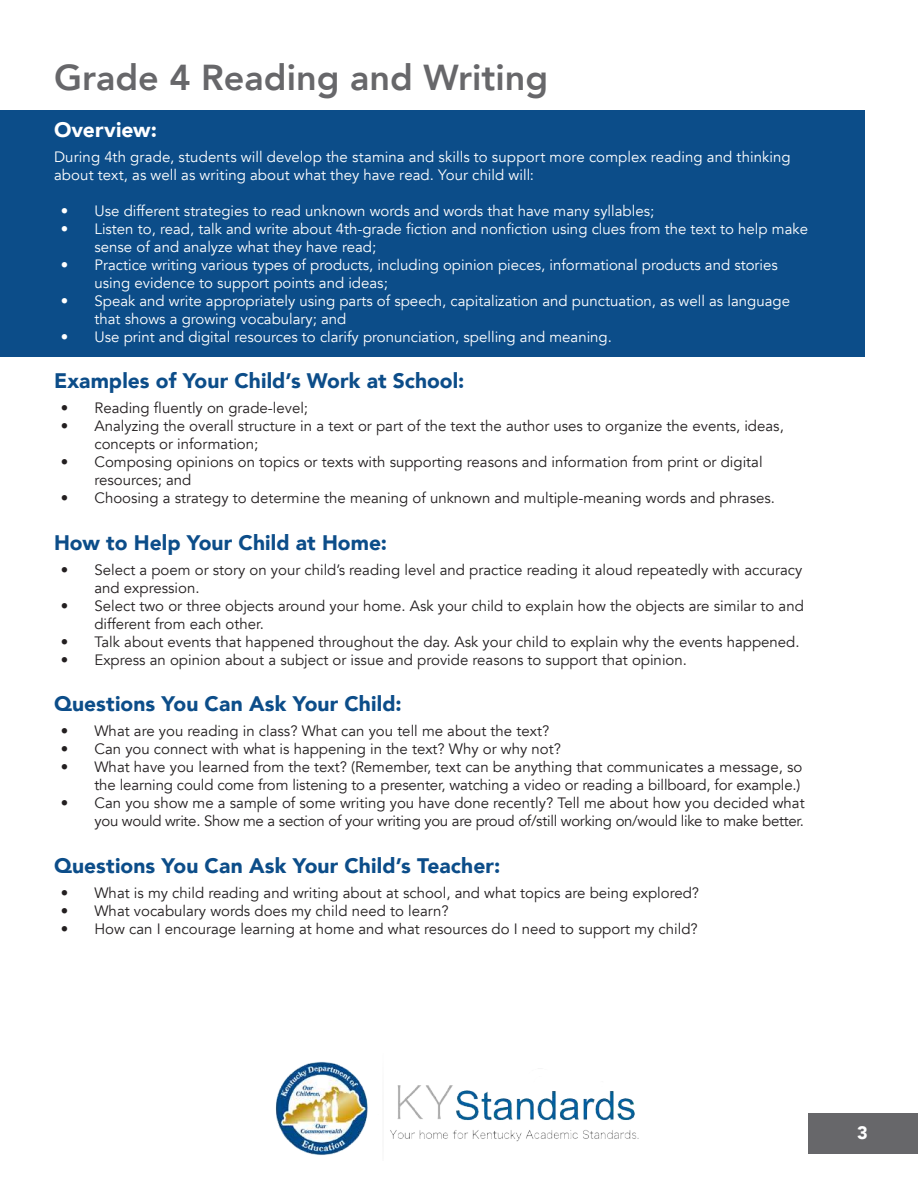
<style>
.page{position:relative;width:918px;height:1188px;background:#fff}
.page>*{position:absolute;margin:0;border:0;box-sizing:border-box;transform-origin:0 0}
.t1{font:800 36px "Avenir";color:#67676a}
.t2{font:900 21px "Avenir";letter-spacing:.005em;color:#0c4d89}
.t3{font:900 21px "Avenir";letter-spacing:.005em;color:#fff}
.t4{font:900 18px "Avenir";color:#fff}
.t5{font:15px/18px "Avenir";color:#231f20}
.t6{font:15px/18px "Avenir";color:#fff}
.t7{font:15px/18px "Avenir";letter-spacing:-.02em;color:#231f20;text-align:right}
</style>
<div class="page">
<div style="left:809px;top:1114px;width:109px;height:40px;background:#67676a"></div>
<div style="left:0;top:110px;width:864px;height:246px;background:#0c4d89"></div>
<img style="left:275px;top:1061px;width:364px;height:94px">
<h1 class="t1" style="left:54px;top:49px;width:496px">Grade 4 Reading and Writing</h1>
<h2 class="t3" style="left:54px;top:111px;width:105px">Overview:</h2>
<p class="t6" style="left:54px;top:148px;width:738px">During 4th grade, students will develop the stamina and skills to support more complex reading and thinking about text, as well as writing about what they have read. Your child will:</p>
<p class="t6" style="left:61px;top:202px;width:595px">• Use different strategies to read unknown words and words that have many syllables;</p>
<p class="t6" style="left:94px;top:220px;width:715px;text-indent:-34px">• Listen to, read, talk and write about 4th-grade fiction and nonfiction using clues from the text to help make sense of and analyze what they have read;</p>
<p class="t6" style="left:94px;top:256px;width:685px;text-indent:-34px">• Practice writing various types of products, including opinion pieces, informational products and stories using evidence to support points and ideas;</p>
<p class="t6" style="left:94px;top:292px;width:697px;text-indent:-34px">• Speak and write appropriately using parts of speech, capitalization and punctuation, as well as language that shows a growing vocabulary; and</p>
<p class="t6" style="left:61px;top:328px;width:553px">• Use print and digital resources to clarify pronunciation, spelling and meaning.</p>
<h2 class="t2" style="left:54px;top:363px;width:412px">Examples of Your Child’s Work at School:</h2>
<p class="t5" style="left:61px;top:399px;width:249px">• Reading fluently on grade-level;</p>
<p class="t5" style="left:94px;top:417px;width:691px;text-indent:-34px">• Analyzing the overall structure in a text or part of the text the author uses to organize the events, ideas, concepts or information;</p>
<p class="t5" style="left:94px;top:453px;width:670px;text-indent:-34px">• Composing opinions on topics or texts with supporting reasons and information from print or digital resources; and</p>
<p class="t5" style="left:61px;top:489px;width:716px">• Choosing a strategy to determine the meaning of unknown and multiple-meaning words and phrases.</p>
<h2 class="t2" style="left:54px;top:525px;width:335px">How to Help Your Child at Home:</h2>
<p class="t5" style="left:94px;top:561px;width:709px;text-indent:-34px">• Select a poem or story on your child’s reading level and practice reading it aloud repeatedly with accuracy and expression.</p>
<p class="t5" style="left:94px;top:597px;width:711px;text-indent:-34px">• Select two or three objects around your home. Ask your child to explain how the objects are similar to and different from each other.</p>
<p class="t5" style="left:61px;top:633px;width:740px">• Talk about events that happened throughout the day. Ask your child to explain why the events happened.</p>
<p class="t5" style="left:61px;top:651px;width:628px">• Express an opinion about a subject or issue and provide reasons to support that opinion.</p>
<h2 class="t2" style="left:54px;top:686px;width:349px">Questions You Can Ask Your Child:</h2>
<p class="t5" style="left:61px;top:722px;width:490px">• What are you reading in class? What can you tell me about the text?</p>
<p class="t5" style="left:61px;top:740px;width:502px">• Can you connect with what is happening in the text? Why or why not?</p>
<p class="t5" style="left:61px;top:758px;width:743px;text-align:right">• What have you learned from the text? (Remember, text can be anything that communicates a message, so the learning could come from listening to a presenter, watching a video or reading a billboard, for example.)</p>
<p class="t7" style="left:61px;top:794px;width:745px">• Can you show me a sample of some writing you have done recently? Tell me about how you decided what you would write. Show me a section of your writing you are proud of/still working on/would like to make better.</p>
<h2 class="t2" style="left:54px;top:848px;width:448px">Questions You Can Ask Your Child’s Teacher:</h2>
<p class="t5" style="left:61px;top:884px;width:640px">• What is my child reading and writing about at school, and what topics are being explored?</p>
<p class="t5" style="left:61px;top:902px;width:389px">• What vocabulary words does my child need to learn?</p>
<p class="t5" style="left:61px;top:920px;width:639px">• How can I encourage learning at home and what resources do I need to support my child?</p>
<p class="t4" style="left:857px;top:1117px;width:12px">3</p>
</div>
